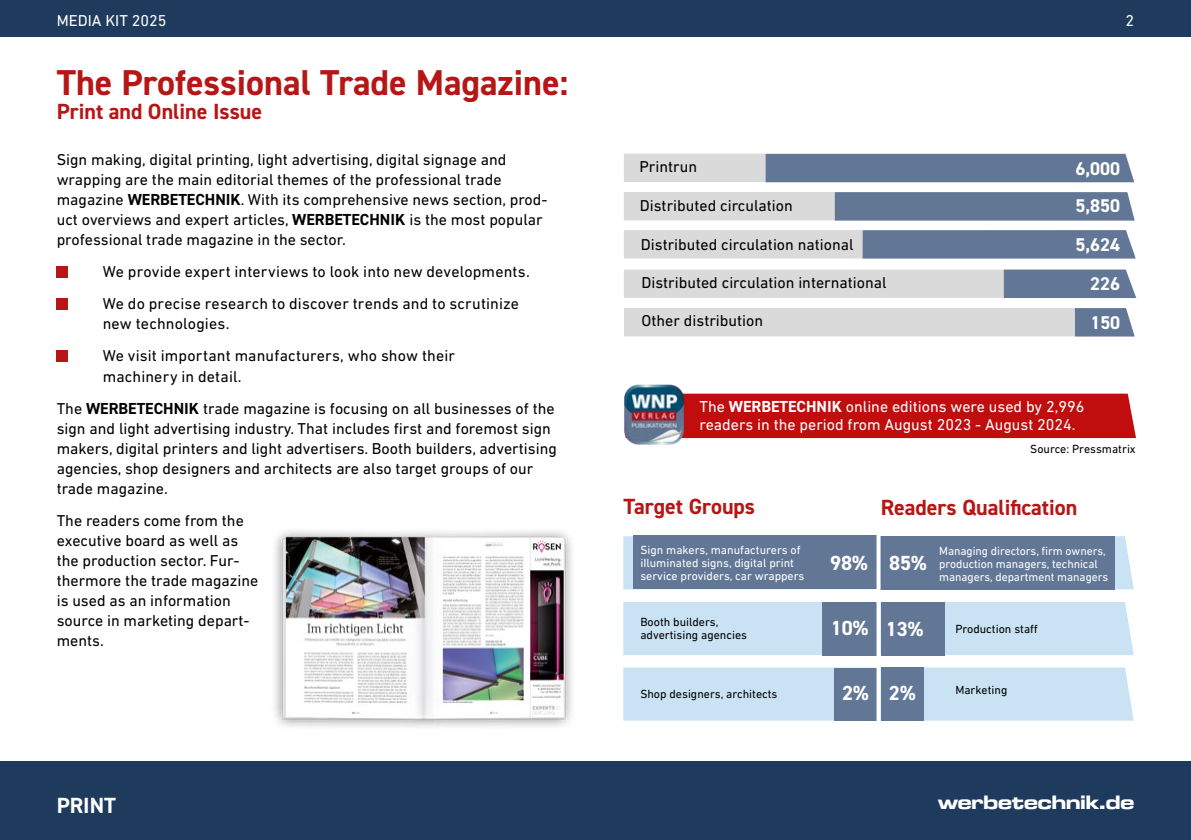
<style>
.page{position:relative;width:1191px;height:840px;background:#fff}
.page>*{position:absolute;margin:0;border:0;box-sizing:border-box;transform-origin:0 0}
.t1{font:700 36px "DIN2014";color:#b61615}
.t2{font:700 22px "DIN2014";color:#b61615}
.t3{font:700 22px "DIN2014";color:#fff}
.t4{font:700 20.4px "DIN2014";color:#fff}
.t5{font:20px "Microgramma D Bold Exte";color:#fff}
.t6{font:700 18.4px "DIN2014";color:#fff}
.t7{font:16px/20px "DIN Next LT Pro";color:#000}
.t8{font:16px/18px "DIN Next LT Pro";color:#fff}
.t9{font:12px/13px "DIN Next LT Pro";letter-spacing:-.005em;color:#fff}
.t10{font:12px/13px "DIN Next LT Pro";color:#000}
.s1{font-family:"DIN2014";font-weight:700}
</style>
<div class="page">
<svg style="left:624px;top:153px;width:510px;height:29px;background:#8796ab"></svg>
<svg style="left:624px;top:192px;width:510px;height:28px;background:#95a1b3"></svg>
<svg style="left:624px;top:230px;width:511px;height:28px;background:#9ba6b6"></svg>
<svg style="left:624px;top:269px;width:512px;height:29px;background:#bdc2ca"></svg>
<div style="left:0;top:761px;width:1191px;height:78px;background:#1e3a5c"></div>
<div style="left:0;top:0;width:1191px;height:37px;background:#1e3a5c"></div>
<div style="left:57px;top:266px;width:11px;height:11px;background:#b61615"></div>
<div style="left:57px;top:298px;width:11px;height:11px;background:#b61615"></div>
<div style="left:57px;top:350px;width:11px;height:11px;background:#b61615"></div>
<div style="left:623px;top:667px;width:510px;height:53px;background:#c9e3f4"></div>
<div style="left:833px;top:667px;width:43px;height:53px;background:#627796"></div>
<div style="left:880px;top:667px;width:43px;height:53px;background:#627796"></div>
<div style="left:623px;top:602px;width:510px;height:52px;background:#c9e3f4"></div>
<div style="left:822px;top:601px;width:54px;height:54px;background:#627796"></div>
<div style="left:880px;top:601px;width:64px;height:54px;background:#627796"></div>
<svg style="left:623px;top:536px;width:510px;height:53px;background:#bed4e5"></svg>
<div style="left:633px;top:535px;width:245px;height:53px;background:#627796"></div>
<div style="left:880px;top:535px;width:234px;height:54px;background:#627796"></div>
<svg style="left:876px;top:535px;width:4px;height:186px"></svg>
<div style="left:685px;top:393px;width:451px;height:45px;background:#c00d0e"></div>
<img style="left:624px;top:384px;width:61px;height:61px">
<svg style="left:624px;top:308px;width:510px;height:28px;background:#cdcfd2"></svg>
<img style="left:274px;top:530px;width:298px;height:197px">
<p class="t8" style="left:57px;top:12px;width:111px">MEDIA KIT 2025</p>
<h1 class="t1" style="left:57px;top:59px;width:513px">The Professional Trade Magazine:</h1>
<h2 class="t2" style="left:57px;top:97px;width:207px">Print and Online Issue</h2>
<p class="t7" style="left:57px;top:149px;width:492px">Sign making, digital printing, light advertising, digital signage and wrapping are the main editorial themes of the professional trade magazine <span class="s1">WERBETECHNIK</span>. With its comprehensive news section, prod&shy;uct overviews and expert articles, <span class="s1">WERBETECHNIK</span> is the most popular professional trade magazine in the sector.</p>
<p class="t7" style="left:103px;top:255px;width:429px;line-height:32px">We provide expert interviews to look into new developments.<br>We do precise research to discover trends and to scrutinize</p>
<p class="t7" style="left:103px;top:307px;width:354px;line-height:32px">new technologies.<br>We visit important manufacturers, who show their</p>
<p class="t7" style="left:57px;top:359px;width:499px;line-height:32px;text-indent:46px">machinery in detail.<br>The <span class="s1">WERBETECHNIK</span> trade magazine is focusing on all businesses of the</p>
<p class="t7" style="left:57px;top:417px;width:501px">sign and light advertising industry. That includes first and foremost sign makers, digital printers and light advertisers. Booth builders, advertising agencies, shop designers and architects are also target groups of our trade magazine.</p>
<p class="t7" style="left:57px;top:509px;width:203px">The readers come from the executive board as well as the production sector. Fur&shy;thermore the trade magazine is used as an information source in marketing depart&shy;ments.</p>
<h2 class="t3" style="left:57px;top:790px;width:61px">PRINT</h2>
<p class="t8" style="left:1125px;top:12px;width:10px">2</p>
<p class="t7" style="left:639px;top:156px;width:59px">Printrun</p>
<p class="t6" style="left:1075px;top:156px;width:46px">6,000</p>
<p class="t7" style="left:640px;top:195px;width:154px">Distributed circulation</p>
<p class="t6" style="left:1075px;top:193px;width:46px">5,850</p>
<p class="t7" style="left:641px;top:234px;width:214px">Distributed circulation national</p>
<p class="t6" style="left:1075px;top:232px;width:46px">5,624</p>
<p class="t7" style="left:641px;top:272px;width:247px">Distributed circulation international</p>
<p class="t6" style="left:1090px;top:271px;width:31px">226</p>
<p class="t7" style="left:641px;top:310px;width:123px">Other distribution</p>
<p class="t6" style="left:1090px;top:310px;width:31px">150</p>
<p class="t8" style="left:699px;top:397px;width:386px">The <span class="s1">WERBETECHNIK</span> online editions were used by 2,996 readers in the period from August 2023 - August 2024.</p>
<p class="t10" style="left:1030px;top:442px;width:107px">Source: Pressmatrix</p>
<h2 class="t2" style="left:623px;top:491px;width:133px">Target Groups</h2>
<h2 class="t2" style="left:881px;top:492px;width:198px">Readers Qualification</h2>
<p class="t4" style="left:830px;top:549px;width:98px">98% 85%</p>
<p class="t9" style="left:640px;top:543px;width:166px">Sign makers, manufacturers of iIluminated signs, digital print service providers, car wrappers</p>
<p class="t9" style="left:939px;top:544px;width:171px">Managing directors, firm owners, production managers, technical managers, department managers</p>
<p class="t10" style="left:640px;top:615px;width:108px">Booth builders, advertising agencies</p>
<p class="t10" style="left:955px;top:621px;width:84px">Production staff</p>
<p class="t4" style="left:831px;top:614px;width:94px">10% 13%</p>
<p class="t10" style="left:640px;top:686px;width:139px">Shop designers, architects</p>
<p class="t4" style="left:842px;top:679px;width:75px">2% 2%</p>
<p class="t10" style="left:955px;top:683px;width:53px">Marketing</p>
<p class="t5" style="left:938px;top:787px;width:198px">werbetechnik.de</p>
</div>
